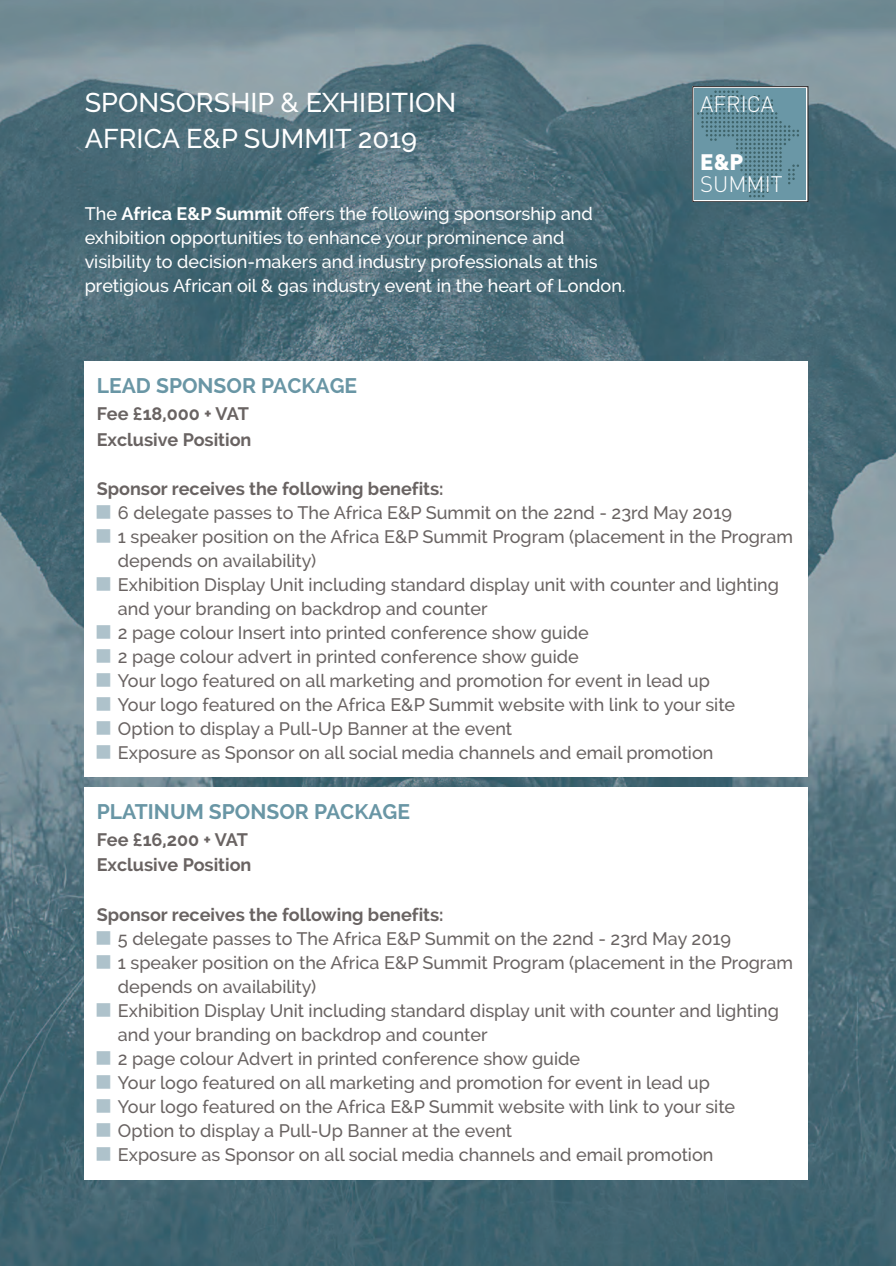
<style>
.page{position:relative;width:896px;height:1266px;background:#fff}
.page>*{position:absolute;margin:0;border:0;box-sizing:border-box;transform-origin:0 0}
.t1{font:500 27px/36px "Raleway";color:#fff}
.t2{font:300 22.2px "DIN";color:#fff}
.t3{font:900 22.2px "DIN";color:#fff}
.t4{font:700 21px "Raleway";color:#6996a5}
.t5{font:500 18px/24px "Raleway";color:#696362}
.t6{font:500 18px/24px "Raleway";color:#fff}
.t7{font:700 18px/25.3px "Raleway";color:#696362}
.s1{font-weight:700}
</style>
<div class="page">
<img style="left:0;top:0;width:895px;height:1266px">
<div style="left:85px;top:362px;width:722px;height:415px;background:#fff"></div>
<div style="left:85px;top:788px;width:722px;height:392px;background:#fff"></div>
<div style="left:694px;top:89px;width:111px;height:111px;background:#6a97a6"></div>
<svg style="left:697px;top:91px;width:102px;height:106px"></svg>
<h1 class="t1" style="left:85px;top:84px;width:373px">SPONSORSHIP &amp; EXHIBITION<br>AFRICA E&amp;P SUMMIT 2019</h1>
<p class="t6" style="left:85px;top:202px;width:542px">The <span class="s1">Africa E&amp;P Summit</span> offers the following sponsorship and exhibition opportunities to enhance your prominence and visibility to decision-makers and industry professionals at this pretigious African oil &amp; gas industry event in the heart of London.</p>
<p class="t2" style="left:700px;top:91px;width:76px">AFRICA</p>
<p class="t3" style="left:700px;top:149px;width:45px">E&amp;P</p>
<p class="t2" style="left:700px;top:172px;width:84px">SUMMIT</p>
<p class="t4" style="left:97px;top:374px;width:262px">LEAD SPONSOR PACKAGE</p>
<p class="t7" style="left:97px;top:401px;width:156px">Fee £18,000 + VAT<br>Exclusive Position</p>
<p class="t7" style="left:97px;top:476px;width:348px">Sponsor receives the following benefits:</p>
<p class="t5" style="left:118px;top:501px;width:676px">6 delegate passes to The Africa E&amp;P Summit on the 22nd - 23rd May 2019<br>1 speaker position on the Africa E&amp;P Summit Program (placement in the Program depends on availability)<br>Exhibition Display Unit including standard display unit with counter and lighting and your branding on backdrop and counter<br>2 page colour Insert into printed conference show guide<br>2 page colour advert in printed conference show guide<br>Your logo featured on all marketing and promotion for event in lead up<br>Your logo featured on the Africa E&amp;P Summit website with link to your site Option to display a Pull-Up Banner at the event<br>Exposure as Sponsor on all social media channels and email promotion</p>
<p class="t4" style="left:97px;top:800px;width:315px">PLATINUM SPONSOR PACKAGE</p>
<p class="t7" style="left:97px;top:827px;width:156px">Fee £16,200 + VAT<br>Exclusive Position</p>
<p class="t7" style="left:97px;top:902px;width:348px">Sponsor receives the following benefits:</p>
<p class="t5" style="left:118px;top:926px;width:676px">5 delegate passes to The Africa E&amp;P Summit on the 22nd - 23rd May 2019<br>1 speaker position on the Africa E&amp;P Summit Program (placement in the Program depends on availability)<br>Exhibition Display Unit including standard display unit with counter and lighting and your branding on backdrop and counter<br>2 page colour Advert in printed conference show guide<br>Your logo featured on all marketing and promotion for event in lead up<br>Your logo featured on the Africa E&amp;P Summit website with link to your site Option to display a Pull-Up Banner at the event<br>Exposure as Sponsor on all social media channels and email promotion</p>
</div>
